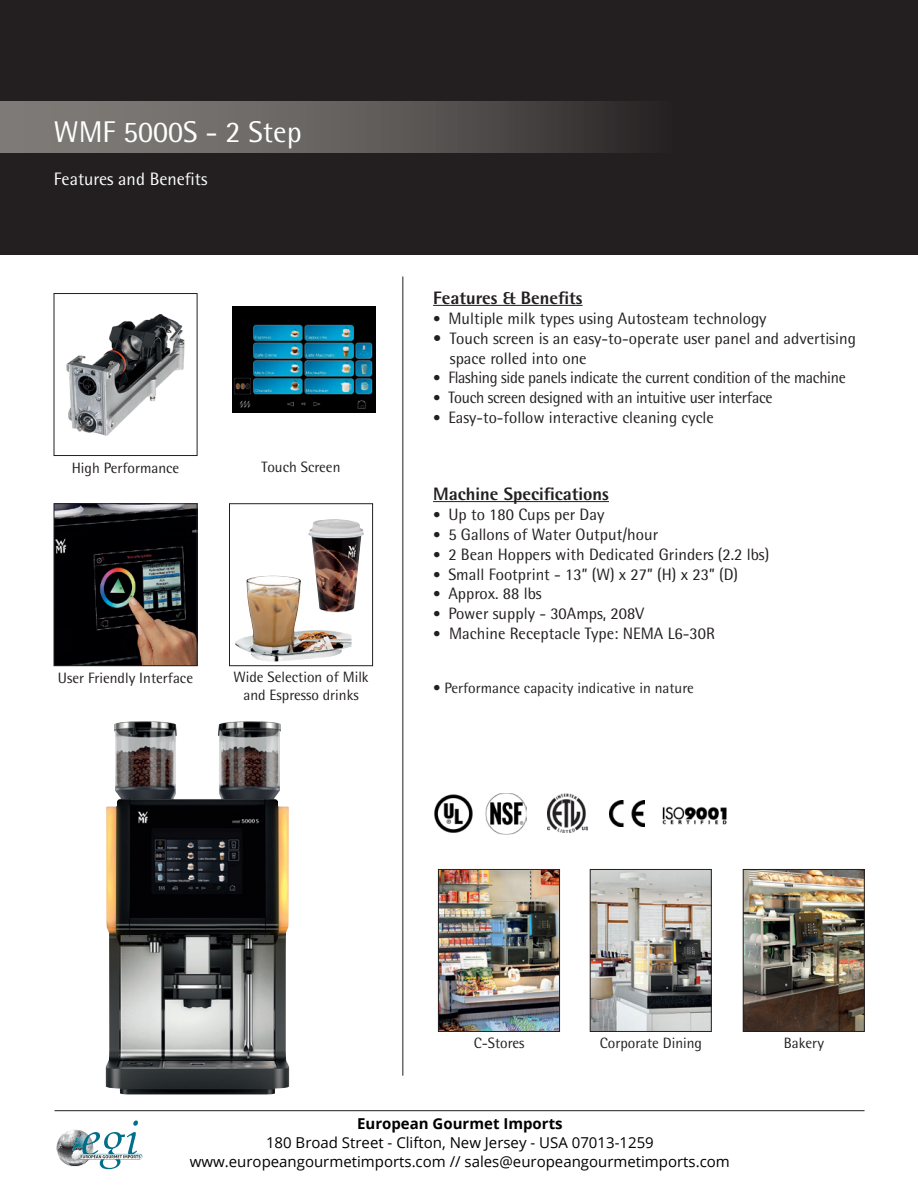
<style>
.page{position:relative;width:918px;height:1188px;background:#fff}
.page>*{position:absolute;margin:0;border:0;box-sizing:border-box;transform-origin:0 0}
.t1{font:30px "WMF Rotis";color:#fff}
.t2{font:700 18px "WMF Rotis";color:#231f20}
.headline_braun{font:18px "WMF Rotis";color:#fff}
.t3{font:16.5px/19.8px "WMF Rotis";color:#231f20}
.t4{font:16.5px "WMF Rotis";letter-spacing:-.02em;color:#231f20;scale:.96 1}
.t5{font:15px/18px "WMF Rotis";color:#231f20;text-align:center}
.t6{font:15px/18.8px "Open Sans";color:#000;text-align:center}
.t7{font:700 15px "Open Sans";color:#000}
.s1{font-size:15px}
</style>
<div class="page">
<div style="left:0;top:0;width:918px;height:255px;background:#231f20"></div>
<svg style="left:0;top:102px;width:629px;height:51px;background:#615e5c"></svg>
<hr style="left:55px;top:1110px;width:810px;height:1px;background:#231f20">
<img style="left:662px;top:806px;width:65px;height:19px">
<img style="left:434px;top:794px;width:39px;height:39px">
<img style="left:485px;top:793px;width:42px;height:42px">
<img style="left:547px;top:794px;width:40px;height:38px">
<img style="left:609px;top:800px;width:36px;height:26px">
<hr style="left:433px;top:305px;width:150px;height:1px;background:#231f20">
<hr style="left:433px;top:501px;width:176px;height:1px;background:#231f20">
<img style="left:232px;top:306px;width:144px;height:106px">
<img style="left:66px;top:314px;width:119px;height:122px">
<div style="left:54px;top:293px;width:143px;height:163px;border:1px solid #231f20"></div>
<img style="left:56px;top:506px;width:139px;height:158px">
<div style="left:54px;top:504px;width:143px;height:162px;border:1px solid #231f20"></div>
<img style="left:308px;top:519px;width:56px;height:91px">
<div style="left:229px;top:504px;width:144px;height:162px;border:1px solid #231f20"></div>
<hr style="left:402px;top:276px;width:1px;height:800px;background:#231f20">
<img style="left:235px;top:576px;width:117px;height:86px">
<img style="left:440px;top:871px;width:118px;height:159px">
<div style="left:438px;top:869px;width:122px;height:163px;border:1px solid #231f20"></div>
<img style="left:592px;top:871px;width:118px;height:159px">
<div style="left:590px;top:869px;width:122px;height:163px;border:1px solid #231f20"></div>
<img style="left:745px;top:871px;width:118px;height:159px">
<div style="left:743px;top:869px;width:122px;height:163px;border:1px solid #231f20"></div>
<img style="left:106px;top:721px;width:183px;height:373px">
<svg style="left:56px;top:1121px;width:86px;height:49px"></svg>
<p class="t1" style="left:54px;top:114px;width:249px">WMF 5000S - 2 Step</p>
<p class="headline_braun" style="left:54px;top:168px;width:155px">Features and Benefits</p>
<p class="t5" style="left:72px;top:458px;width:109px">High Performance</p>
<p class="t5" style="left:262px;top:458px;width:80px">Touch Screen</p>
<p class="t5" style="left:58px;top:669px;width:137px">User Friendly Interface</p>
<p class="t5" style="left:233px;top:668px;width:137px">Wide Selection of Milk and Espresso drinks</p>
<p class="t2" style="left:433px;top:287px;width:151px">Features &amp; Benefits</p>
<p class="t3" style="left:433px;top:308px;width:335px"><span class="s1">•</span> Multiple milk types using Autosteam technology</p>
<p class="t3" style="left:450px;top:328px;width:408px;text-indent:-17px">• Touch screen is an easy-to-operate user panel and advertising space rolled into one</p>
<p class="t4" style="left:433px;top:368px;width:431px"><span class="s1">•</span> Flashing side panels indicate the current condition of the machine</p>
<p class="t4" style="left:433px;top:388px;width:355px"><span class="s1">•</span> Touch screen designed with an intuitive user interface</p>
<p class="t3" style="left:433px;top:407px;width:282px"><span class="s1">•</span> Easy-to-follow interactive cleaning cycle</p>
<p class="t2" style="left:433px;top:483px;width:177px">Machine Specifications</p>
<p class="t3" style="left:433px;top:505px;width:173px"><span class="s1">•</span> Up to 180 Cups per Day</p>
<p class="t3" style="left:433px;top:524px;width:227px"><span class="s1">•</span> 5 Gallons of Water Output/hour</p>
<p class="t3" style="left:433px;top:544px;width:338px"><span class="s1">•</span> 2 Bean Hoppers with Dedicated Grinders (2.2 lbs)</p>
<p class="t3" style="left:433px;top:564px;width:307px"><span class="s1">•</span> Small Footprint - 13” (W) x 27” (H) x 23” (D)</p>
<p class="t3" style="left:433px;top:584px;width:110px"><span class="s1">•</span> Approx. 88 lbs</p>
<p class="t3" style="left:433px;top:604px;width:212px"><span class="s1">•</span> Power supply - 30Amps, 208V</p>
<p class="t3" style="left:433px;top:623px;width:283px"><span class="s1">•</span> Machine Receptacle Type: NEMA L6-30R</p>
<p class="t5" style="left:433px;top:679px;width:262px">• Performance capacity indicative in nature</p>
<p class="t5" style="left:474px;top:1034px;width:52px">C-Stores</p>
<p class="t5" style="left:600px;top:1034px;width:104px">Corporate Dining</p>
<p class="t5" style="left:784px;top:1034px;width:42px">Bakery</p>
<p class="t7" style="left:357px;top:1113px;width:207px">European Gourmet Imports</p>
<p class="t6" style="left:190px;top:1133px;width:542px">180 Broad Street - Clifton, New Jersey - USA 07013-1259 www.europeangourmetimports.com // sales@europeangourmetimports.com</p>
</div>
